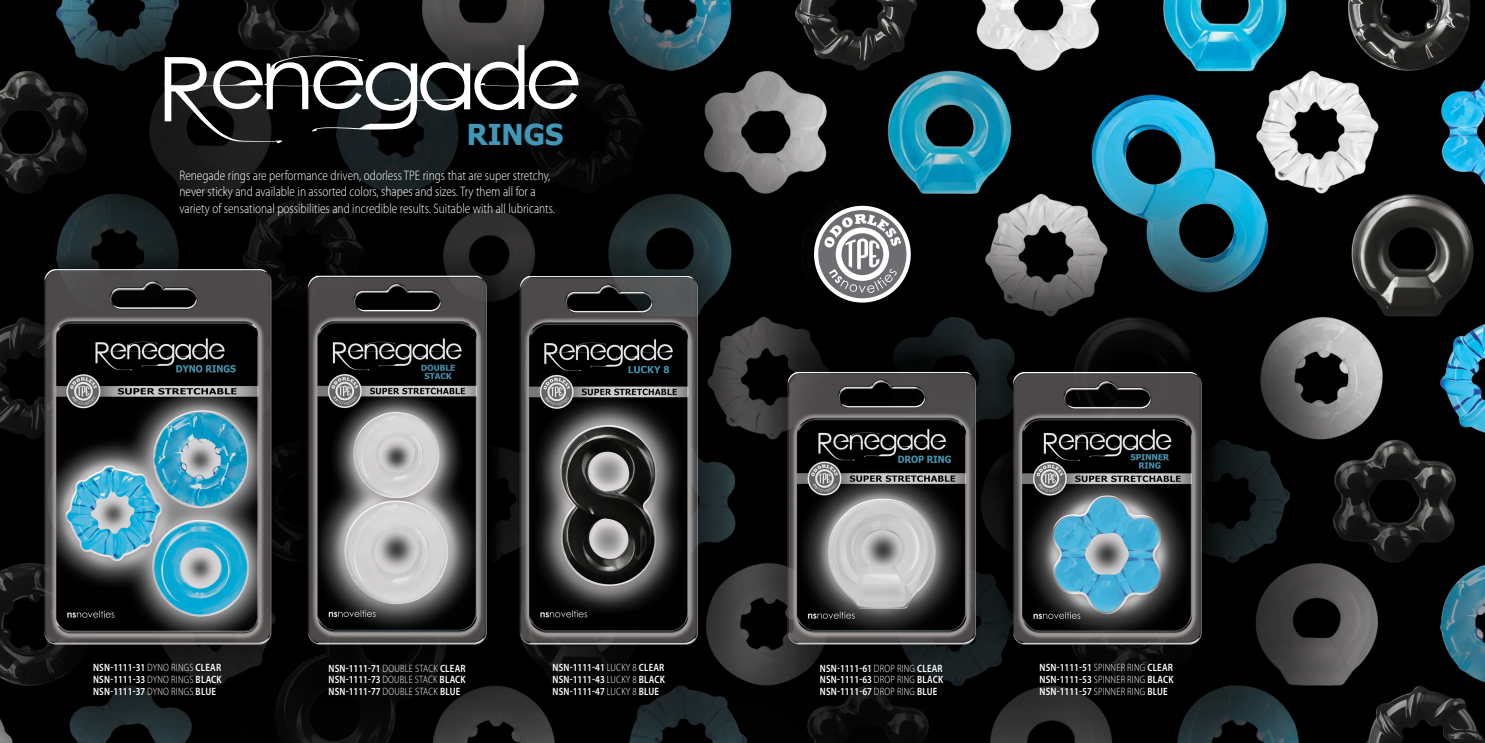
<style>
.page{position:relative;width:1485px;height:743px;background:#fff}
.page>*{position:absolute;margin:0;border:0;box-sizing:border-box;transform-origin:0 0}
.t1{font:700 28.75px "Tahoma";color:#4197b5}
.t2{font:300 semi-condensed 13.75px/16.5px "Myriad Pro";color:#fff;scale:.91 1}
.t3{font:600 semi-condensed 10.62px/11.9px "Myriad Pro";letter-spacing:.02em;color:#fff;text-align:justify;scale:.91 1}
.s1{font-weight:300}
</style>
<div class="page">
<img style="left:0;top:0;width:1485px;height:742px">
<svg style="left:164px;top:45px;width:415px;height:98px"></svg>
<svg style="left:814px;top:206px;width:97px;height:96px"></svg>
<div style="left:818px;top:210px;width:88px;height:88px;background:#6d6e71;border-radius:50%"></div>
<svg style="left:825px;top:214px;width:76px;height:79px"></svg>
<h1 class="t1" style="left:467px;top:114px;width:98px">RINGS</h1>
<p class="t2" style="left:180px;top:167px;width:414px">Renegade rings are performance driven, odorless TPE rings that are super stretchy, never sticky and available in assorted colors, shapes and sizes. Try them all for a variety of sensational possibilities and incredible results. Suitable with all lubricants.</p>
<p class="t3" style="left:93px;top:662px;width:143px">NSN-1111-31 <span class="s1">DYNO RINGS</span> CLEAR NSN-1111-33 <span class="s1">DYNO RINGS</span> BLACK NSN-1111-37 <span class="s1">DYNO RINGS</span> BLUE</p>
<p class="t3" style="left:553px;top:662px;width:125px">NSN-1111-41 <span class="s1">LUCKY 8</span> CLEAR NSN-1111-43 <span class="s1">LUCKY 8</span> BLACK NSN-1111-47 <span class="s1">LUCKY 8</span> BLUE</p>
<p class="t3" style="left:1040px;top:662px;width:149px">NSN-1111-51 <span class="s1">SPINNER RING</span> CLEAR NSN-1111-53 <span class="s1">SPINNER RING</span> BLACK NSN-1111-57 <span class="s1">SPINNER RING</span> BLUE</p>
<p class="t3" style="left:820px;top:662px;width:137px">NSN-1111-61 <span class="s1">DROP RING</span> CLEAR NSN-1111-63 <span class="s1">DROP RING</span> BLACK NSN-1111-67 <span class="s1">DROP RING</span> BLUE</p>
<p class="t3" style="left:329px;top:662px;width:152px">NSN-1111-71 <span class="s1">DOUBLE STACK</span> CLEAR NSN-1111-73 <span class="s1">DOUBLE STACK</span> BLACK NSN-1111-77 <span class="s1">DOUBLE STACK</span> BLUE</p>
</div>
